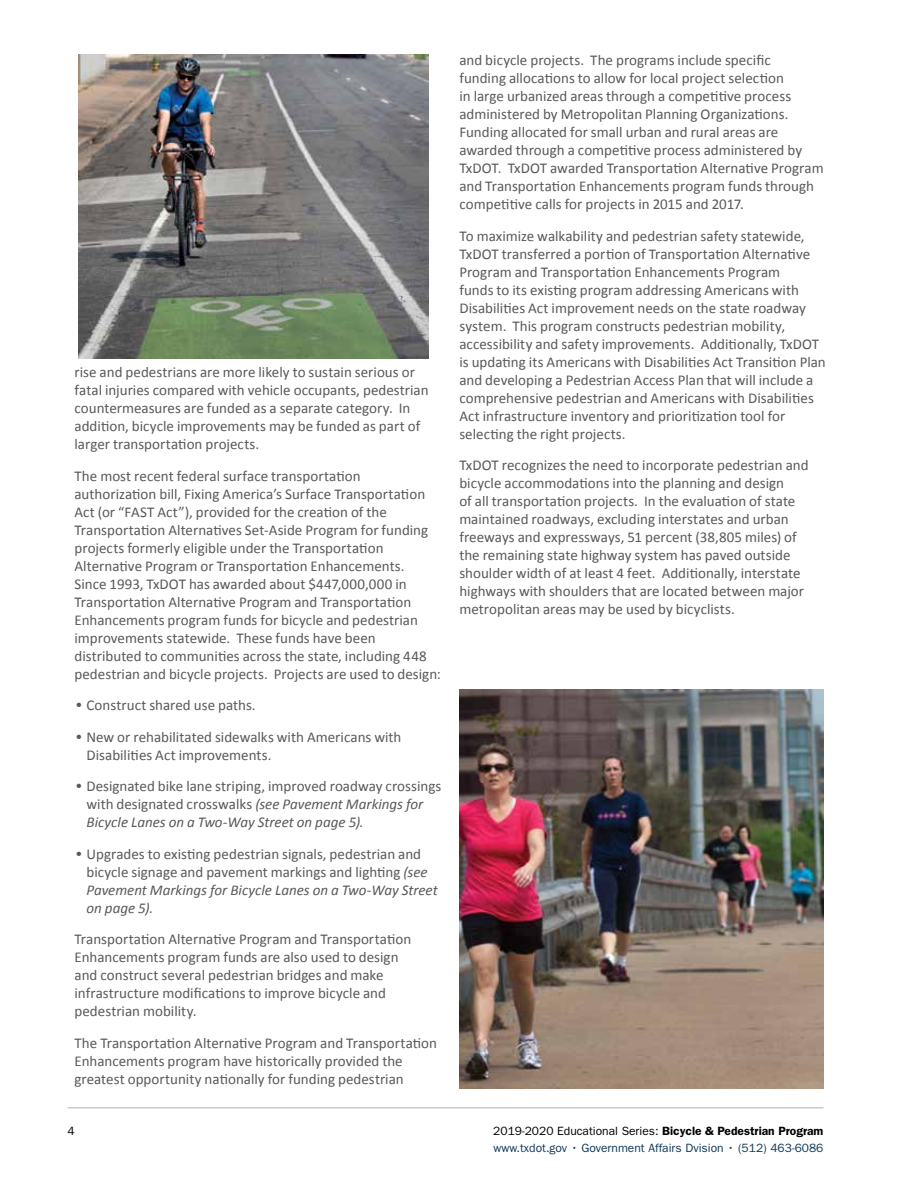
<style>
.page{position:relative;width:918px;height:1188px;background:#fff}
.page>*{position:absolute;margin:0;border:0;box-sizing:border-box;transform-origin:0 0}
.t1{font:15px/18px "Calibri";color:#58595b}
.t2{font:12px/16.5px "ITC Franklin Gothic Std";color:#10385a}
.t3{font:12px "ITC Franklin Gothic Std";color:#000}
.s1{font-family:"ITC Franklin Gothic Std";font-weight:600}
.s2{font-style:italic}
.s3{color:#000}
.s4{font-weight:600;color:#000}
</style>
<div class="page">
<hr style="left:68px;top:1107px;width:756px;height:1px;background:#c9cbcc">
<img style="left:79px;top:54px;width:350px;height:305px">
<img style="left:459px;top:689px;width:365px;height:400px">
<p class="t1" style="left:75px;top:363px;width:356px">rise and pedestrians are more likely to sustain serious or fatal injuries compared with vehicle occupants, pedestrian countermeasures are funded as a separate category. In addition, bicycle improvements may be funded as part of larger transportation projects.</p>
<p class="t1" style="left:75px;top:467px;width:368px">The most recent federal surface transportation authorization bill, Fixing America’s Surface Transportation Act (or “FAST Act”), provided for the creation of the Transportation Alternatives Set-Aside Program for funding projects formerly eligible under the Transportation Alternative Program or Transportation Enhancements.<br>Since 1993, TxDOT has awarded about $447,000,000 in Transportation Alternative Program and Transportation Enhancements program funds for bicycle and pedestrian improvements statewide. These funds have been distributed to communities across the state, including 448 pedestrian and bicycle projects. Projects are used to design:</p>
<p class="t1" style="left:75px;top:696px;width:183px"><span class="s1">•</span> Construct shared use paths.</p>
<p class="t1" style="left:86px;top:728px;width:317px;text-indent:-12px"><span class="s1">•</span> New or rehabilitated sidewalks with Americans with<br>Disabilities Act improvements.</p>
<p class="t1" style="left:86px;top:777px;width:356px;text-indent:-12px"><span class="s1">•</span> Designated bike lane striping, improved roadway crossings with designated crosswalks <span class="s2">(see Pavement Markings for<br>Bicycle Lanes on a Two-Way Street on page 5).</span></p>
<p class="t1" style="left:86px;top:845px;width:353px;text-indent:-12px"><span class="s1">•</span> Upgrades to existing pedestrian signals, pedestrian and bicycle signage and pavement markings and lighting <span class="s2">(see Pavement Markings for Bicycle Lanes on a Two-Way Street on page 5).</span></p>
<p class="t1" style="left:75px;top:930px;width:338px">Transportation Alternative Program and Transportation Enhancements program funds are also used to design and construct several pedestrian bridges and make infrastructure modifications to improve bicycle and pedestrian mobility.</p>
<p class="t1" style="left:75px;top:1034px;width:364px">The Transportation Alternative Program and Transportation<br>Enhancements program have historically provided the greatest opportunity nationally for funding pedestrian</p>
<p class="t1" style="left:459px;top:51px;width:366px">and bicycle projects. The programs include specific<br>funding allocations to allow for local project selection<br>in large urbanized areas through a competitive process administered by Metropolitan Planning Organizations.<br>Funding allocated for small urban and rural areas are awarded through a competitive process administered by TxDOT. TxDOT awarded Transportation Alternative Program and Transportation Enhancements program funds through competitive calls for projects in 2015 and 2017.</p>
<p class="t1" style="left:459px;top:227px;width:368px">To maximize walkability and pedestrian safety statewide, TxDOT transferred a portion of Transportation Alternative Program and Transportation Enhancements Program<br>funds to its existing program addressing Americans with Disabilities Act improvement needs on the state roadway system. This program constructs pedestrian mobility, accessibility and safety improvements. Additionally, TxDOT is updating its Americans with Disabilities Act Transition Plan and developing a Pedestrian Access Plan that will include a comprehensive pedestrian and Americans with Disabilities Act infrastructure inventory and prioritization tool for selecting the right projects.</p>
<p class="t1" style="left:459px;top:456px;width:351px">TxDOT recognizes the need to incorporate pedestrian and bicycle accommodations into the planning and design<br>of all transportation projects. In the evaluation of state maintained roadways, excluding interstates and urban freeways and expressways, 51 percent (38,805 miles) of the remaining state highway system has paved outside shoulder width of at least 4 feet. Additionally, interstate highways with shoulders that are located between major metropolitan areas may be used by bicyclists.</p>
<p class="t3" style="left:68px;top:1125px;width:9px">4</p>
<p class="t2" style="left:493px;top:1123px;width:332px"><span class="s3">2019-2020 Educational Series:</span> <span class="s4">Bicycle &amp; Pedestrian Program </span>www.txdot.gov • Government Affairs Dvision • (512) 463-6086</p>
</div>
